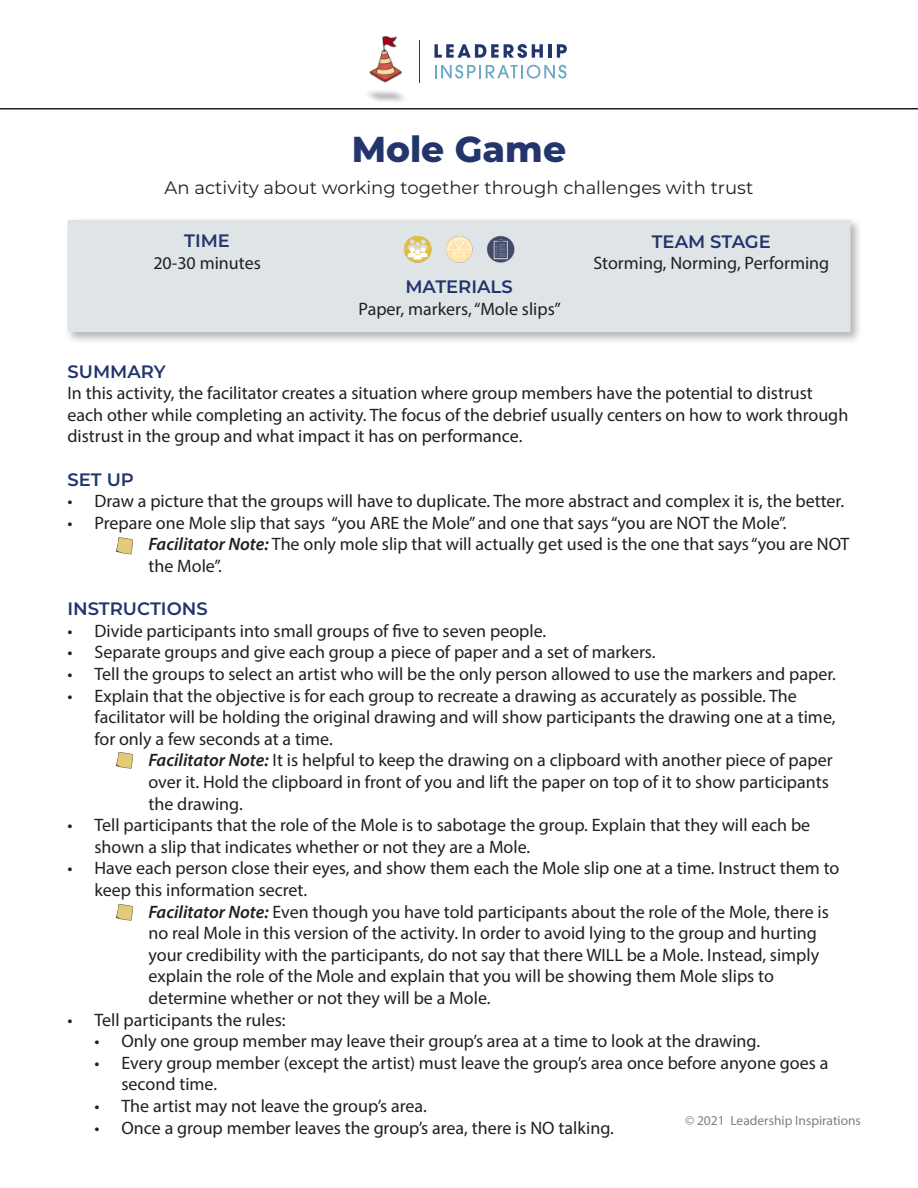
<style>
.page{position:relative;width:918px;height:1188px;background:#fff}
.page>*{position:absolute;margin:0;border:0;box-sizing:border-box;transform-origin:0 0}
.t1{font:800 36px "Montserrat";color:#22356c}
.t2{font:18px/21.6px "Myriad Pro";color:#231f20}
.t3{font:18px "Montserrat";color:#231f20}
.t4{font:600 18px "Montserrat";color:#22356c}
.t5{font:13.5px "Myriad Pro";color:#7e8083}
.s1{font-weight:600;font-style:italic}
</style>
<div class="page">
<svg style="left:446px;top:44px;width:97px;height:14px"></svg>
<hr style="left:548px;top:44px;width:4px;height:14px;background:#22356c">
<svg style="left:557px;top:44px;width:10px;height:14px"></svg>
<svg style="left:442px;top:65px;width:125px;height:14px"></svg>
<hr style="left:0;top:108px;width:918px;height:2px;background:#231f20">
<img style="left:369px;top:36px;width:73px;height:47px">
<div style="left:64px;top:217px;width:799px;height:128px;background:#231f20;opacity:.34"></div>
<div style="left:68px;top:220px;width:782px;height:112px;background:#dfe4e7"></div>
<img style="left:115px;top:904px;width:18px;height:17px">
<img style="left:115px;top:752px;width:18px;height:17px">
<img style="left:115px;top:537px;width:18px;height:18px">
<img style="left:487px;top:236px;width:28px;height:27px">
<img style="left:404px;top:236px;width:28px;height:27px">
<img style="left:445px;top:236px;width:28px;height:27px">
<p class="t1" style="left:352px;top:122px;width:216px">Mole Game</p>
<p class="t3" style="left:165px;top:175px;width:590px">An activity about working together through challenges with trust</p>
<p class="t4" style="left:652px;top:229px;width:121px">TEAM STAGE</p>
<p class="t2" style="left:593px;top:252px;width:237px">Storming, Norming, Performing</p>
<p class="t4" style="left:184px;top:228px;width:47px">TIME</p>
<p class="t2" style="left:153px;top:251px;width:109px">20-30 minutes</p>
<p class="t4" style="left:405px;top:274px;width:109px">MATERIALS</p>
<p class="t2" style="left:359px;top:298px;width:204px">Paper, markers, “Mole slips”</p>
<p class="t4" style="left:68px;top:358px;width:100px">SUMMARY</p>
<p class="t2" style="left:68px;top:382px;width:782px">In this activity, the facilitator creates a situation where group members have the potential to distrust each other while completing an activity. The focus of the debrief usually centers on how to work through distrust in the group and what impact it has on performance.</p>
<p class="t4" style="left:68px;top:466px;width:68px">SET UP</p>
<p class="t2" style="left:68px;top:490px;width:778px">• Draw a picture that the groups will have to duplicate. The more abstract and complex it is, the better.</p>
<p class="t2" style="left:68px;top:512px;width:721px">• Prepare one Mole slip that says “you ARE the Mole” and one that says “you are NOT the Mole”.</p>
<p class="t2" style="left:148px;top:533px;width:703px;text-indent:-27px"><span class="s1">• Facilitator Note:</span> The only mole slip that will actually get used is the one that says “you are NOT the Mole”.</p>
<p class="t4" style="left:68px;top:596px;width:142px">INSTRUCTIONS</p>
<p class="t2" style="left:68px;top:620px;width:480px">• Divide participants into small groups of five to seven people.</p>
<p class="t2" style="left:68px;top:641px;width:590px">• Separate groups and give each group a piece of paper and a set of markers.</p>
<p class="t2" style="left:68px;top:663px;width:770px">• Tell the groups to select an artist who will be the only person allowed to use the markers and paper.</p>
<p class="t2" style="left:94px;top:684px;width:743px;text-indent:-27px">• Explain that the objective is for each group to recreate a drawing as accurately as possible. The facilitator will be holding the original drawing and will show participants the drawing one at a time, for only a few seconds at a time.</p>
<p class="t2" style="left:148px;top:749px;width:686px;text-indent:-27px"><span class="s1">• Facilitator Note:</span> It is helpful to keep the drawing on a clipboard with another piece of paper over it. Hold the clipboard in front of you and lift the paper on top of it to show participants the drawing.</p>
<p class="t2" style="left:94px;top:814px;width:717px;text-indent:-27px">• Tell participants that the role of the Mole is to sabotage the group. Explain that they will each be shown a slip that indicates whether or not they are a Mole.</p>
<p class="t2" style="left:94px;top:857px;width:746px;text-indent:-27px">• Have each person close their eyes, and show them each the Mole slip one at a time. Instruct them to keep this information secret.</p>
<p class="t2" style="left:148px;top:900px;width:682px;text-indent:-27px"><span class="s1">• Facilitator Note:</span> Even though you have told participants about the role of the Mole, there is no real Mole in this version of the activity. In order to avoid lying to the group and hurting your credibility with the participants, do not say that there WILL be a Mole. Instead, simply explain the role of the Mole and explain that you will be showing them Mole slips to determine whether or not they will be a Mole.</p>
<p class="t2" style="left:68px;top:1008px;width:220px">• Tell participants the rules:</p>
<p class="t2" style="left:94px;top:1030px;width:667px">• Only one group member may leave their group’s area at a time to look at the drawing.</p>
<p class="t2" style="left:122px;top:1052px;width:708px;text-indent:-27px">• Every group member (except the artist) must leave the group’s area once before anyone goes a second time.</p>
<p class="t2" style="left:94px;top:1095px;width:334px">• The artist may not leave the group’s area.</p>
<p class="t2" style="left:94px;top:1116px;width:521px">• Once a group member leaves the group’s area, there is NO talking.</p>
<p class="t5" style="left:685px;top:1112px;width:177px">© 2021 Leadership Inspirations</p>
</div>
